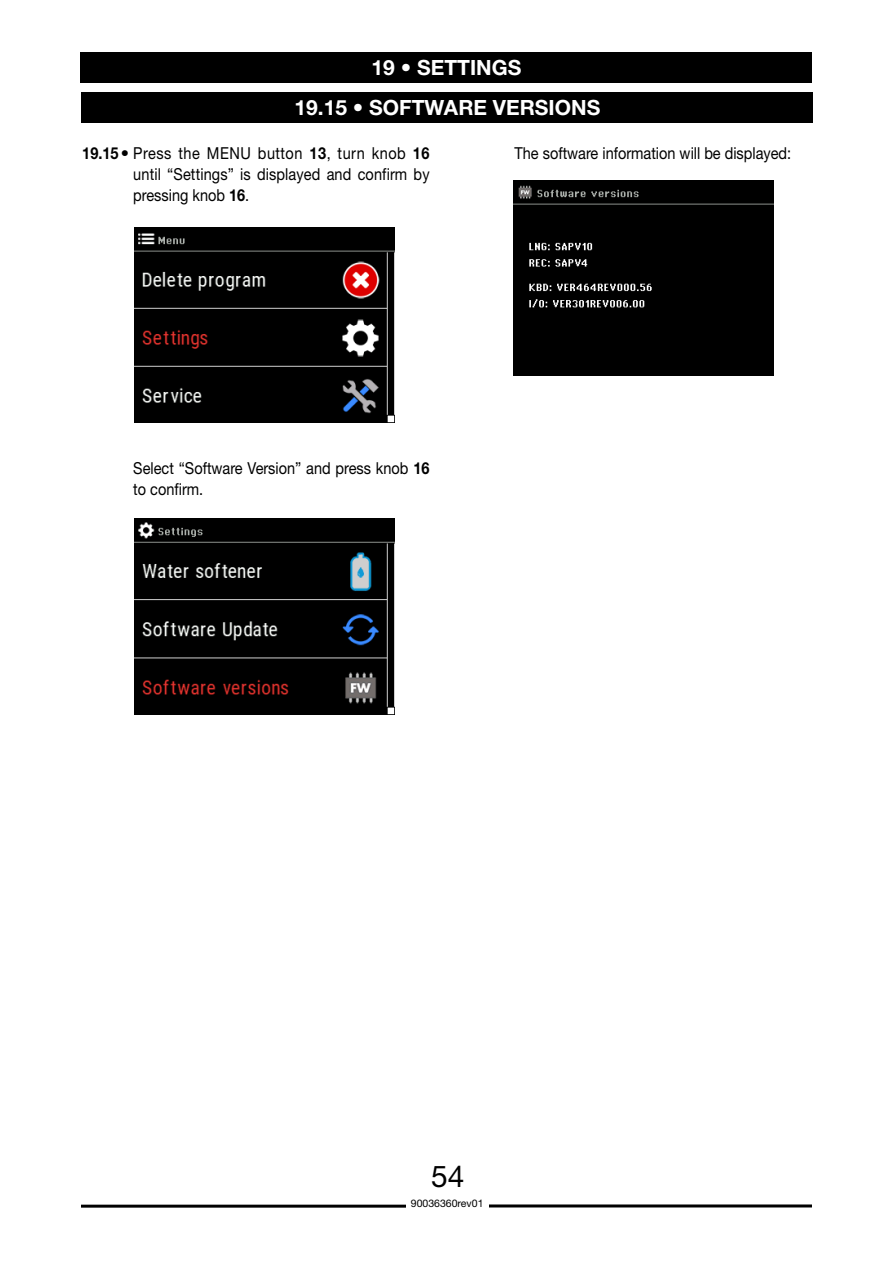
<style>
.page{position:relative;width:893px;height:1263px;background:#fff}
.page>*{position:absolute;margin:0;border:0;box-sizing:border-box;transform-origin:0 0}
.t1{font:30px "Helvetica Neue LTW1 G";color:#000}
.t2{font:700 21px "Helvetica Neue LT Std";color:#fff}
.t3{font:16.5px/21px "Helvetica Neue LT Std";color:#000;text-align:justify;scale:.88 1}
.t4{font:10.5px "Helvetica Neue LTW1 G";color:#000}
.s1{font-weight:400}
.s2{font-weight:700}
</style>
<div class="page">
<hr style="left:81px;top:1205px;width:347px;height:3px;background:#000">
<hr style="left:466px;top:1204px;width:346px;height:3px;background:#000">
<div style="left:82px;top:92px;width:731px;height:30px;background:#000"></div>
<img style="left:134px;top:228px;width:260px;height:195px">
<img style="left:134px;top:519px;width:260px;height:195px">
<div style="left:513px;top:181px;width:260px;height:195px;background:#000"></div>
<div style="left:81px;top:52px;width:731px;height:30px;background:#000"></div>
<div style="left:406px;top:1191px;width:82px;height:24px;background:#fff"></div>
<p class="t2" style="left:372px;top:55px;width:151px">19 <span class="s1">•</span> SETTINGS</p>
<p class="t2" style="left:295px;top:94px;width:307px">19.15 <span class="s1">•</span> SOFTWARE VERSIONS</p>
<p class="t3" style="left:133px;top:142px;width:338px;text-indent:-51px"><span class="s2">19.15•</span> Press the MENU button <span class="s2">13</span>, turn knob <span class="s2">16 </span>until “Settings” is displayed and confirm by pressing knob <span class="s2">16</span>.</p>
<p class="t3" style="left:514px;top:142px;width:316px">The software information will be displayed:</p>
<p class="t3" style="left:133px;top:457px;width:338px">Select “Software Version” and press knob <span class="s2">16 </span>to confirm.</p>
<h1 class="t1" style="left:431px;top:1157px;width:35px">54</h1>
<p class="t4" style="left:411px;top:1196px;width:74px">90036360rev01</p>
</div>
